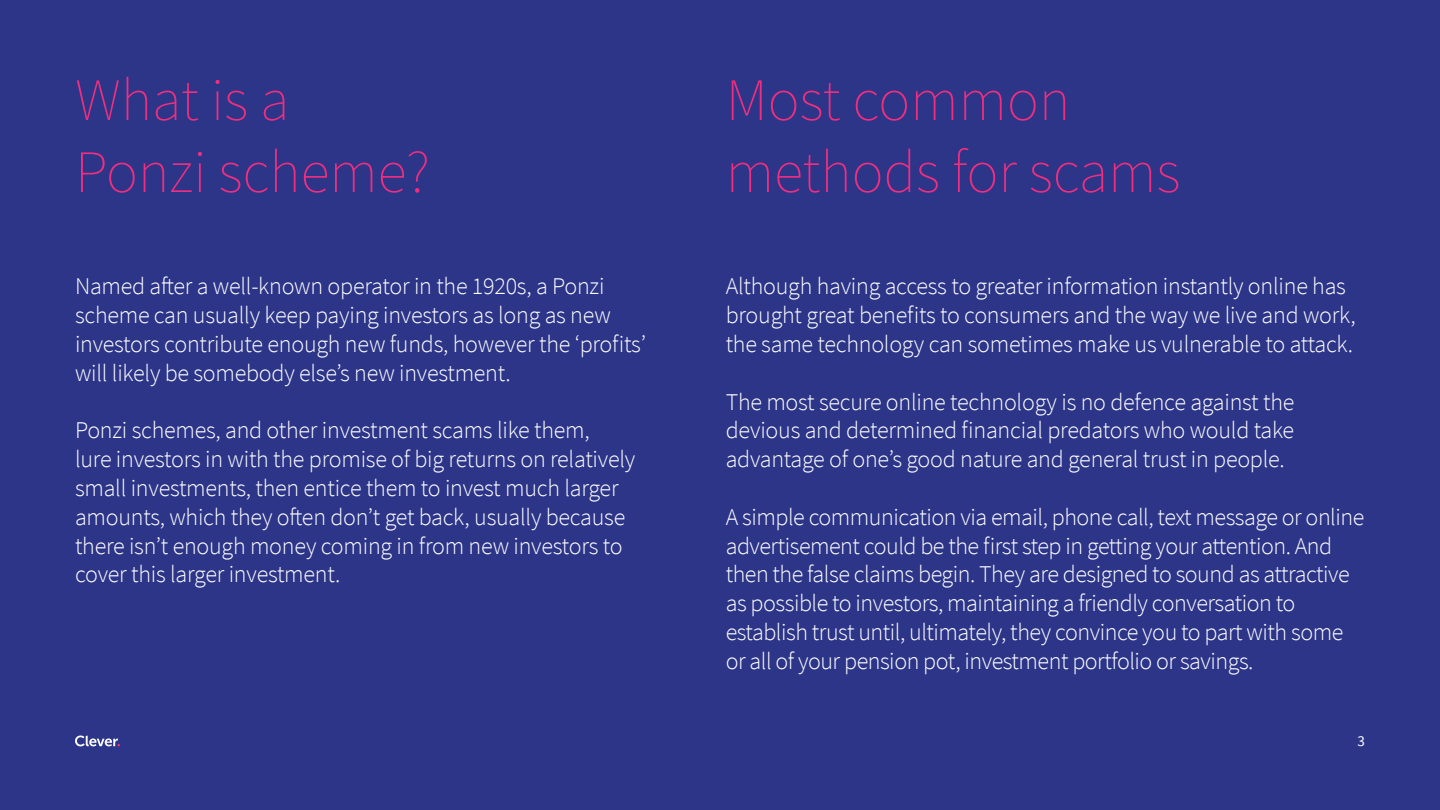
<style>
.page{position:relative;width:1440px;height:810px;background:#2d3589}
.page>*{position:absolute;margin:0;border:0;box-sizing:border-box;transform-origin:0 0}
.t1{font:200 60px/72px "Source Sans Pro";color:#ee2e7f}
.t2{font:300 24px/28.8px "Source Sans Pro";letter-spacing:-.01em;color:#fff}
.t3{font:15px "Source Sans Pro";color:#fff}
</style>
<div class="page">
<svg style="left:75px;top:736px;width:45px;height:10px"></svg>
<h1 class="t1" style="left:75px;top:65px;width:356px">What is a<br>Ponzi scheme?</h1>
<h1 class="t1" style="left:726px;top:65px;width:456px">Most common methods for scams</h1>
<p class="t2" style="left:75px;top:272px;width:572px">Named after a well-known operator in the 1920s, a Ponzi scheme can usually keep paying investors as long as new investors contribute enough new funds, however the ‘profits’ will likely be somebody else’s new investment.</p>
<p class="t2" style="left:75px;top:416px;width:562px">Ponzi schemes, and other investment scams like them,<br>lure investors in with the promise of big returns on relatively small investments, then entice them to invest much larger amounts, which they often don’t get back, usually because there isn’t enough money coming in from new investors to cover this larger investment.</p>
<p class="t2" style="left:726px;top:272px;width:632px">Although having access to greater information instantly online has brought great benefits to consumers and the way we live and work, the same technology can sometimes make us vulnerable to attack.</p>
<p class="t2" style="left:726px;top:387px;width:570px;text-align:justify">The most secure online technology is no defence against the devious and determined financial predators who would take advantage of one’s good nature and general trust in people.</p>
<p class="t2" style="left:726px;top:502px;width:640px">A simple communication via email, phone call, text message or online advertisement could be the first step in getting your attention. And then the false claims begin. They are designed to sound as attractive as possible to investors, maintaining a friendly conversation to establish trust until, ultimately, they convince you to part with some or all of your pension pot, investment portfolio or savings.</p>
<p class="t3" style="left:1358px;top:732px;width:9px">3</p>
</div>
